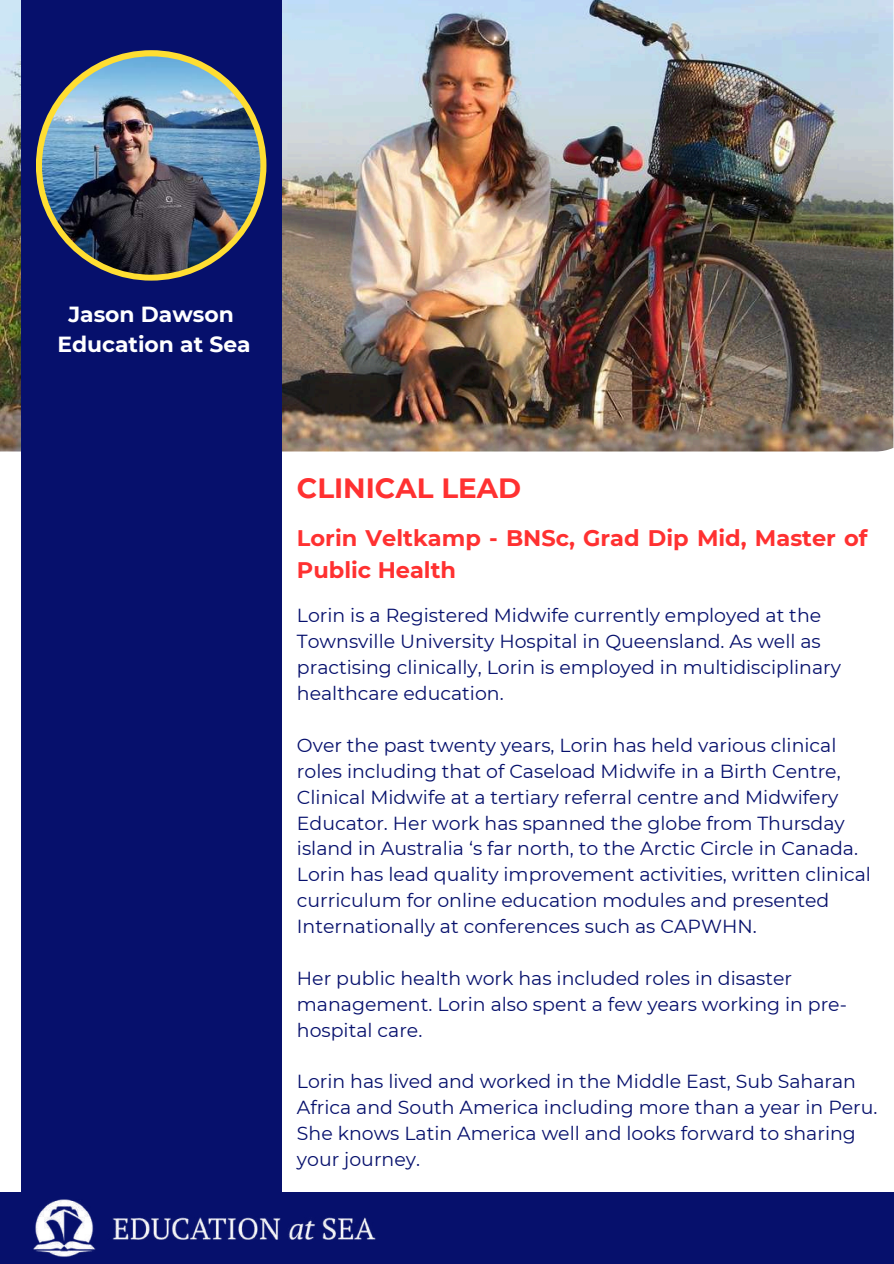
<style>
.page{position:relative;width:894px;height:1264px;background:#fff}
.page>*{position:absolute;margin:0;border:0;box-sizing:border-box;transform-origin:0 0}
.t1{font:700 27.9px "Montserrat";color:#ff3131}
.t2{font:700 22.5px/31.5px "Montserrat";color:#ff3131}
.t3{font:700 21.9px/29.8px "Montserrat";color:#fff;text-align:center}
.t4{font:18.9px/25.8px "Montserrat";color:#06106c}
</style>
<div class="page">
<img style="left:0;top:0;width:892px;height:451px">
<div style="left:21px;top:0;width:260px;height:1230px;background:#06106c"></div>
<div style="left:0;top:1192px;width:893px;height:71px;background:#06106c"></div>
<img style="left:33px;top:1187px;width:343px;height:70px">
<div style="left:36px;top:50px;width:230px;height:230px;background:#ffde32;border-radius:50%"></div>
<img style="left:42px;top:56px;width:218px;height:219px;border-radius:50%">
<p class="t3" style="left:57px;top:300px;width:195px">Jason Dawson<br>Education at Sea</p>
<h1 class="t1" style="left:297px;top:471px;width:226px">CLINICAL LEAD</h1>
<p class="t2" style="left:297px;top:522px;width:572px">Lorin Veltkamp - BNSc, Grad Dip Mid, Master of<br>Public Health</p>
<p class="t4" style="left:297px;top:602px;width:545px">Lorin is a Registered Midwife currently employed at the Townsville University Hospital in Queensland. As well as practising clinically, Lorin is employed in multidisciplinary healthcare education.</p>
<p class="t4" style="left:297px;top:732px;width:575px">Over the past twenty years, Lorin has held various clinical roles including that of Caseload Midwife in a Birth Centre, Clinical Midwife at a tertiary referral centre and Midwifery Educator. Her work has spanned the globe from Thursday island in Australia ‘s far north, to the Arctic Circle in Canada.<br>Lorin has lead quality improvement activities, written clinical curriculum for online education modules and presented Internationally at conferences such as CAPWHN.</p>
<p class="t4" style="left:297px;top:965px;width:551px">Her public health work has included roles in disaster management. Lorin also spent a few years working in pre&shy;hospital care.</p>
<p class="t4" style="left:297px;top:1068px;width:582px">Lorin has lived and worked in the Middle East, Sub Saharan Africa and South America including more than a year in Peru.<br>She knows Latin America well and looks forward to sharing your journey.</p>
</div>
